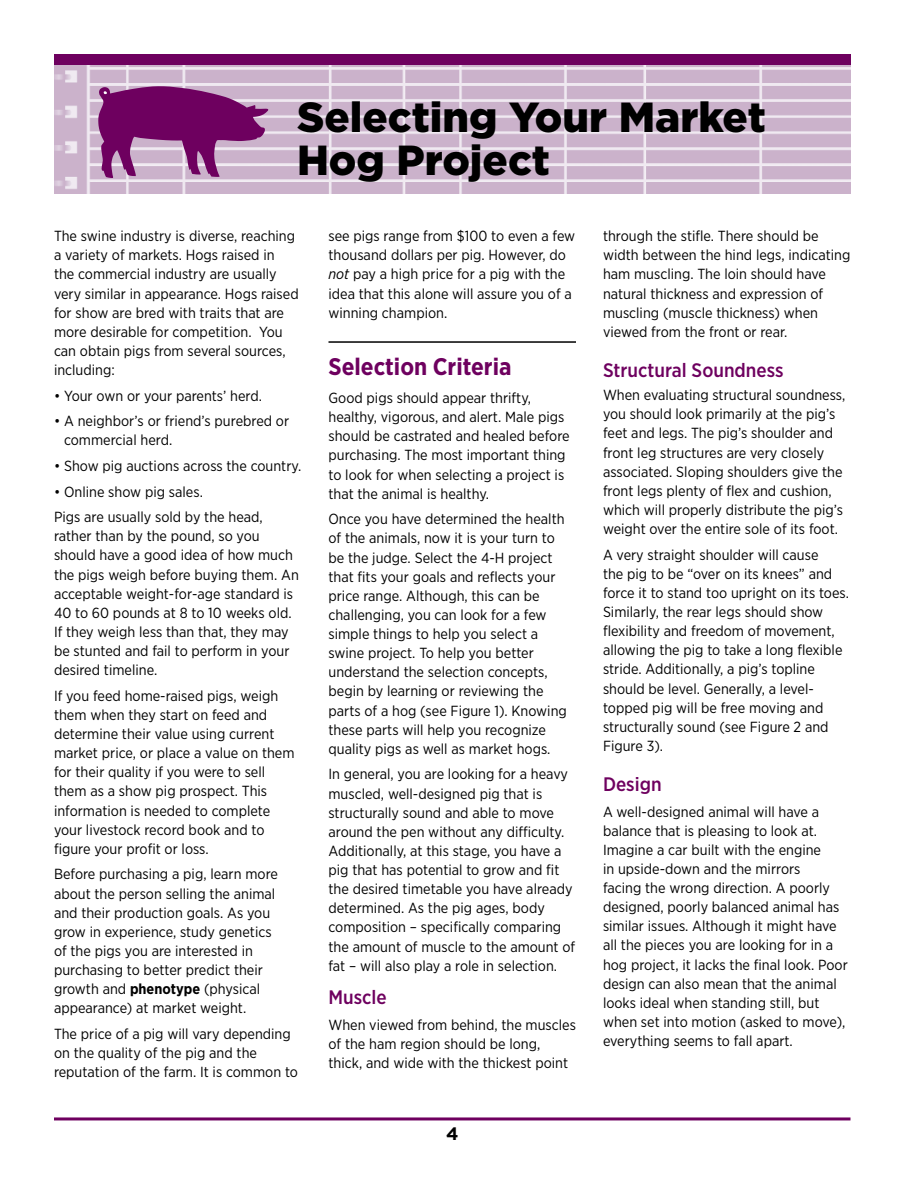
<style>
.page{position:relative;width:918px;height:1188px;background:#fff}
.page>*{position:absolute;margin:0;border:0;box-sizing:border-box;transform-origin:0 0}
.Title_Heads{font:900 42px/43.5px "Gotham";color:#000}
.Sub_Head_1{font:700 24px "Gotham Narrow";color:#6e005f}
.Sub_Head_2{font:500 19.5px "Gotham Narrow";color:#6e005f}
.Body_Copy{font:500 19.5px "Gotham Narrow";color:#6e005f}
.t1{font:700 18px "Gotham";color:#000}
.Body_Copy-2{font:14.7px/19.2px "Gotham Narrow";color:#000}
.s1{font-weight:700}
.s2{font-style:italic}
</style>
<div class="page">
<hr style="left:54px;top:1117px;width:796px;height:3px;background:#6e005f">
<img style="left:54px;top:65px;width:796px;height:128px">
<div style="left:54px;top:54px;width:796px;height:11px;background:#6e005f"></div>
<svg style="left:98px;top:86px;width:170px;height:92px;background:#964c8d"></svg>
<hr style="left:328px;top:341px;width:248px;height:2px;background:#000">
<p class="Title_Heads" style="left:297px;top:95px;width:470px">Selecting Your Market<br>Hog Project</p>
<p class="Body_Copy-2" style="left:54px;top:226px;width:246px">The swine industry is diverse, reaching a variety of markets. Hogs raised in the commercial industry are usually very similar in appearance. Hogs raised for show are bred with traits that are more desirable for competition. You can obtain pigs from several sources, including:</p>
<p class="Body_Copy-2" style="left:54px;top:386px;width:210px">• Your own or your parents’ herd.</p>
<p class="Body_Copy-2" style="left:64px;top:411px;width:227px;text-indent:-10px">• A neighbor’s or friend’s purebred or commercial herd.</p>
<p class="Body_Copy-2" style="left:54px;top:456px;width:249px">• Show pig auctions across the country.</p>
<p class="Body_Copy-2" style="left:54px;top:482px;width:150px">• Online show pig sales.</p>
<p class="Body_Copy-2" style="left:54px;top:507px;width:246px">Pigs are usually sold by the head, rather than by the pound, so you should have a good idea of how much the pigs weigh before buying them. An acceptable weight-for-age standard is 40 to 60 pounds at 8 to 10 weeks old.<br>If they weigh less than that, they may be stunted and fail to perform in your desired timeline.</p>
<p class="Body_Copy-2" style="left:54px;top:686px;width:242px">If you feed home-raised pigs, weigh them when they start on feed and determine their value using current market price, or place a value on them for their quality if you were to sell them as a show pig prospect. This information is needed to complete your livestock record book and to figure your profit or loss.</p>
<p class="Body_Copy-2" style="left:54px;top:864px;width:225px">Before purchasing a pig, learn more about the person selling the animal and their production goals. As you grow in experience, study genetics of the pigs you are interested in purchasing to better predict their growth and <span class="s1">phenotype</span> (physical appearance) at market weight.</p>
<p class="Body_Copy-2" style="left:54px;top:1024px;width:246px">The price of a pig will vary depending on the quality of the pig and the reputation of the farm. It is common to</p>
<p class="Body_Copy-2" style="left:328px;top:226px;width:248px">see pigs range from $100 to even a few thousand dollars per pig. However, do <span class="s2">not</span> pay a high price for a pig with the idea that this alone will assure you of a winning champion.</p>
<p class="Sub_Head_1" style="left:328px;top:351px;width:185px">Selection Criteria</p>
<p class="Body_Copy-2" style="left:328px;top:388px;width:243px">Good pigs should appear thrifty, healthy, vigorous, and alert. Male pigs should be castrated and healed before purchasing. The most important thing to look for when selecting a project is that the animal is healthy.</p>
<p class="Body_Copy-2" style="left:328px;top:509px;width:240px">Once you have determined the health of the animals, now it is your turn to be the judge. Select the 4-H project that fits your goals and reflects your price range. Although, this can be challenging, you can look for a few simple things to help you select a swine project. To help you better understand the selection concepts, begin by learning or reviewing the parts of a hog (see Figure 1). Knowing these parts will help you recognize quality pigs as well as market hogs.</p>
<p class="Body_Copy-2" style="left:328px;top:764px;width:248px">In general, you are looking for a heavy muscled, well-designed pig that is structurally sound and able to move around the pen without any difficulty.<br>Additionally, at this stage, you have a pig that has potential to grow and fit the desired timetable you have already determined. As the pig ages, body composition – specifically comparing the amount of muscle to the amount of fat – will also play a role in selection.</p>
<p class="Body_Copy" style="left:328px;top:985px;width:60px">Muscle</p>
<p class="Body_Copy-2" style="left:328px;top:1015px;width:249px">When viewed from behind, the muscles of the ham region should be long, thick, and wide with the thickest point</p>
<p class="t1" style="left:446px;top:1122px;width:14px">4</p>
<p class="Body_Copy-2" style="left:603px;top:226px;width:249px">through the stifle. There should be width between the hind legs, indicating ham muscling. The loin should have natural thickness and expression of muscling (muscle thickness) when viewed from the front or rear.</p>
<p class="Sub_Head_2" style="left:603px;top:358px;width:182px">Structural Soundness</p>
<p class="Body_Copy-2" style="left:603px;top:385px;width:244px">When evaluating structural soundness, you should look primarily at the pig’s feet and legs. The pig’s shoulder and front leg structures are very closely associated. Sloping shoulders give the front legs plenty of flex and cushion, which will properly distribute the pig’s weight over the entire sole of its foot.</p>
<p class="Body_Copy-2" style="left:603px;top:545px;width:248px">A very straight shoulder will cause<br>the pig to be “over on its knees” and force it to stand too upright on its toes.<br>Similarly, the rear legs should show flexibility and freedom of movement, allowing the pig to take a long flexible stride. Additionally, a pig’s topline should be level. Generally, a level&shy;topped pig will be free moving and structurally sound (see Figure 2 and Figure 3).</p>
<p class="Body_Copy" style="left:603px;top:772px;width:60px">Design</p>
<p class="Body_Copy-2" style="left:603px;top:801px;width:246px">A well-designed animal will have a balance that is pleasing to look at.<br>Imagine a car built with the engine<br>in upside-down and the mirrors<br>facing the wrong direction. A poorly designed, poorly balanced animal has similar issues. Although it might have all the pieces you are looking for in a hog project, it lacks the final look. Poor design can also mean that the animal looks ideal when standing still, but when set into motion (asked to move), everything seems to fall apart.</p>
</div>
